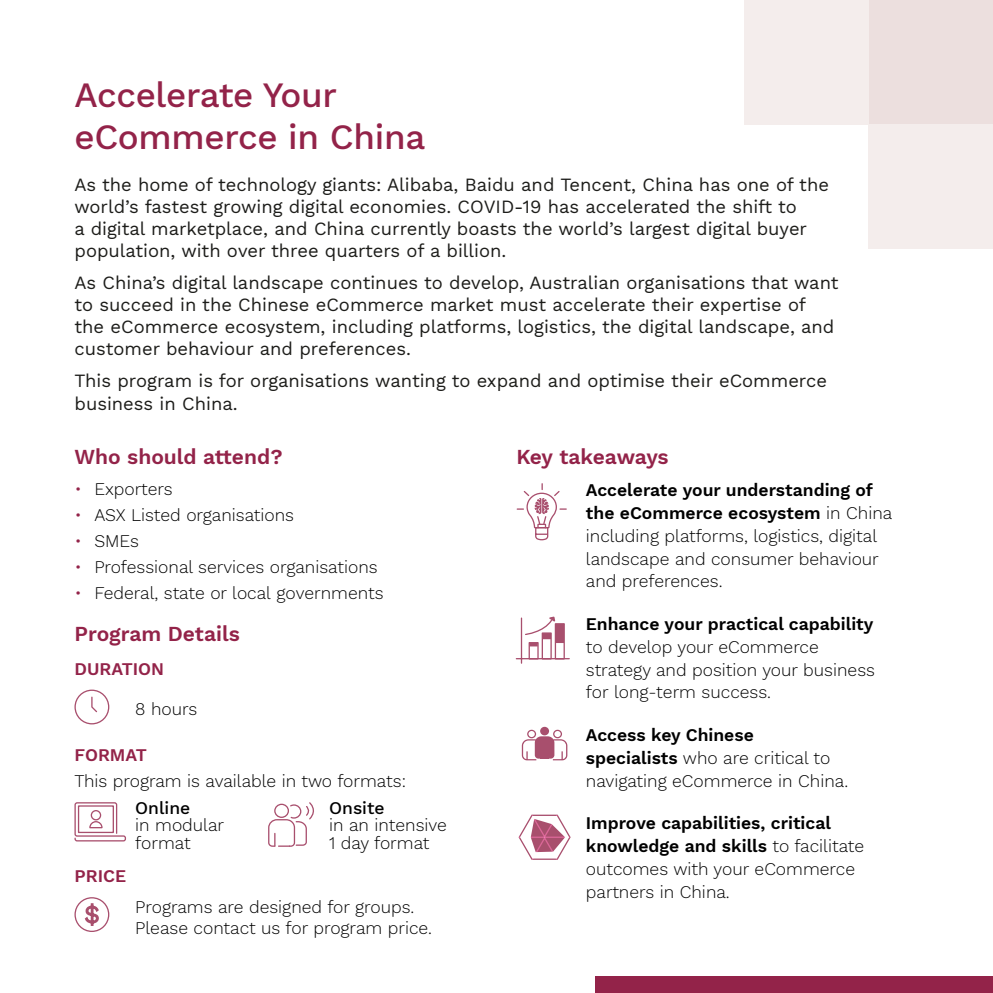
<style>
.page{position:relative;width:993px;height:993px;background:#fff}
.page>*{position:absolute;margin:0;border:0;box-sizing:border-box;transform-origin:0 0}
.t1{font:500 35px/42px "Work Sans";letter-spacing:-.01em;color:#932349}
.t2{font:600 21px "Work Sans";color:#932349}
.t3{font:18.38px/22.1px "Work Sans";color:#1d1d1a}
.t4{font:300 17.5px/22.8px "Work Sans";color:#000}
.t5{font:600 17.5px "Work Sans";color:#000}
.t6{font:600 17.5px "Work Sans";color:#932349}
.t7{font:500 17.5px "Work Sans";color:#000}
.s1{color:#932349}
.s2{font-weight:600}
</style>
<div class="page">
<div style="left:595px;top:975px;width:397px;height:17px;background:#932349"></div>
<div style="left:868px;top:0;width:124px;height:124px;background:#ecdfde"></div>
<div style="left:868px;top:124px;width:124px;height:124px;background:#f4edec"></div>
<div style="left:744px;top:0;width:124px;height:124px;background:#f4edec"></div>
<div style="left:74px;top:689px;width:35px;height:35px;border:1px solid #932349;border-radius:50%"></div>
<svg style="left:91px;top:696px;width:6px;height:17px"></svg>
<svg style="left:74px;top:802px;width:52px;height:39px"></svg>
<svg style="left:268px;top:802px;width:46px;height:45px"></svg>
<svg style="left:84px;top:903px;width:15px;height:23px"></svg>
<div style="left:74px;top:896px;width:35px;height:35px;border:1px solid #932349;border-radius:50%"></div>
<svg style="left:518px;top:814px;width:53px;height:46px"></svg>
<hr style="left:519px;top:836px;width:50px;height:1px;background:#932349">
<svg style="left:517px;top:483px;width:49px;height:58px"></svg>
<svg style="left:540px;top:726px;width:9px;height:9px"></svg>
<svg style="left:521px;top:729px;width:46px;height:31px"></svg>
<svg style="left:515px;top:616px;width:55px;height:48px"></svg>
<h1 class="t1" style="left:74px;top:73px;width:352px">Accelerate Your eCommerce in China</h1>
<p class="t3" style="left:74px;top:173px;width:755px">As the home of technology giants: Alibaba, Baidu and Tencent, China has one of the world’s fastest growing digital economies. COVID-19 has accelerated the shift to<br>a digital marketplace, and China currently boasts the world’s largest digital buyer population, with over three quarters of a billion.</p>
<p class="t3" style="left:74px;top:271px;width:765px">As China’s digital landscape continues to develop, Australian organisations that want to succeed in the Chinese eCommerce market must accelerate their expertise of the eCommerce ecosystem, including platforms, logistics, the digital landscape, and customer behaviour and preferences.</p>
<p class="t3" style="left:74px;top:369px;width:753px">This program is for organisations wanting to expand and optimise their eCommerce business in China.</p>
<p class="t2" style="left:74px;top:440px;width:209px">Who should attend?</p>
<p class="t4" style="left:74px;top:476px;width:100px"><span class="s1">•</span> Exporters</p>
<p class="t4" style="left:74px;top:502px;width:221px"><span class="s1">•</span> ASX Listed organisations</p>
<p class="t4" style="left:74px;top:528px;width:66px"><span class="s1">•</span> SMEs</p>
<p class="t4" style="left:74px;top:554px;width:304px"><span class="s1">•</span> Professional services organisations</p>
<p class="t4" style="left:74px;top:580px;width:310px"><span class="s1">•</span> Federal, state or local governments</p>
<p class="t2" style="left:74px;top:618px;width:167px">Program Details</p>
<p class="t6" style="left:74px;top:655px;width:91px">DURATION</p>
<p class="t4" style="left:135px;top:696px;width:64px">8 hours</p>
<p class="t6" style="left:74px;top:741px;width:74px">FORMAT</p>
<p class="t4" style="left:74px;top:769px;width:333px">This program is available in two formats:</p>
<p class="t7" style="left:135px;top:794px;width:57px">Online</p>
<p class="t4" style="left:135px;top:815px;width:90px;line-height:17.5px">in modular format</p>
<p class="t2" style="left:516px;top:440px;width:154px">Key takeaways</p>
<p class="t4" style="left:585px;top:478px;width:308px"><span class="s2">Accelerate your understanding of the eCommerce ecosystem</span> in China including platforms, logistics, digital landscape and consumer behaviour and preferences.</p>
<p class="t5" style="left:585px;top:610px;width:289px">Enhance your practical capability</p>
<p class="t4" style="left:585px;top:634px;width:290px">to develop your eCommerce strategy and position your business for long‑term success.</p>
<p class="t4" style="left:585px;top:722px;width:264px"><span class="s2">Access key Chinese specialists</span> who are critical to navigating eCommerce in China.</p>
<p class="t4" style="left:585px;top:810px;width:280px"><span class="s2">Improve capabilities, critical knowledge and skills</span> to facilitate outcomes with your eCommerce partners in China.</p>
<p class="t7" style="left:329px;top:794px;width:57px">Onsite</p>
<p class="t4" style="left:329px;top:815px;width:119px;line-height:17.5px">in an intensive<br>1 day format</p>
<p class="t6" style="left:74px;top:862px;width:53px">PRICE</p>
<p class="t4" style="left:135px;top:895px;width:298px;line-height:21px">Programs are designed for groups.<br>Please contact us for program price.</p>
</div>
